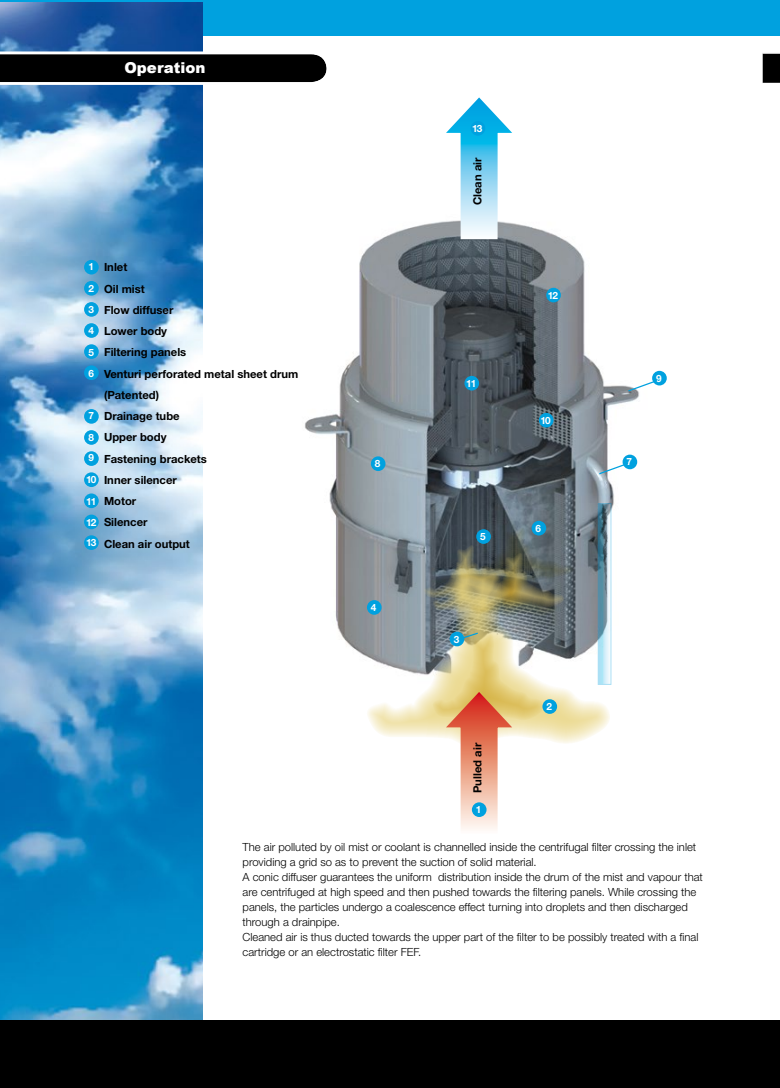
<style>
.page{position:relative;width:780px;height:1088px;background:#fff}
.page>*{position:absolute;margin:0;border:0;box-sizing:border-box;transform-origin:0 0}
.t1{font:900 15px "Arial";color:#fff}
.t2{font:300 11.25px/15px "Helvetica Neue";color:#000}
.t3{font:700 11.25px/21.2px "Helvetica Neue";color:#000}
.t4{font:700 10px/21.4px "Helvetica Neue";letter-spacing:-.08em;color:#fff}
</style>
<div class="page">
<div style="left:0;top:0;width:780px;height:35px;background:#00a1df"></div>
<img style="left:0;top:2px;width:202px;height:1018px">
<svg style="left:0;top:50px;width:327px;height:36px"></svg>
<svg style="left:762px;top:53px;width:18px;height:30px"></svg>
<div style="left:0;top:1020px;width:780px;height:68px;background:#000"></div>
<img style="left:305px;top:221px;width:362px;height:464px">
<svg style="left:365px;top:570px;width:245px;height:173px"></svg>
<div style="left:464px;top:376px;width:15px;height:14px;background:#00a1df;border-radius:50%"></div>
<svg style="left:446px;top:97px;width:66px;height:142px"></svg>
<div style="left:539px;top:413px;width:14px;height:14px;background:#00a1df;border-radius:50%"></div>
<div style="left:546px;top:288px;width:15px;height:14px;background:#00a1df;border-radius:50%"></div>
<div style="left:622px;top:455px;width:15px;height:14px;background:#00a1df;border-radius:50%"></div>
<div style="left:371px;top:456px;width:14px;height:15px;background:#00a1df;border-radius:50%"></div>
<svg style="left:432px;top:631px;width:112px;height:199px"></svg>
<div style="left:652px;top:371px;width:14px;height:14px;background:#00a1df;border-radius:50%"></div>
<svg style="left:597px;top:462px;width:32px;height:13px"></svg>
<div style="left:367px;top:600px;width:14px;height:15px;background:#00a1df;border-radius:50%"></div>
<div style="left:472px;top:802px;width:14px;height:15px;background:#00a1df;border-radius:50%"></div>
<div style="left:531px;top:521px;width:15px;height:14px;background:#00a1df;border-radius:50%"></div>
<div style="left:542px;top:699px;width:15px;height:15px;background:#00a1df;border-radius:50%"></div>
<div style="left:449px;top:632px;width:15px;height:14px;background:#00a1df;border-radius:50%"></div>
<svg style="left:423px;top:526px;width:152px;height:92px;background:#6a7167"></svg>
<svg style="left:600px;top:505px;width:9px;height:178px"></svg>
<svg style="left:599px;top:503px;width:9px;height:96px"></svg>
<div style="left:470px;top:121px;width:15px;height:15px;background:#00a1df;border-radius:50%"></div>
<div style="left:84px;top:260px;width:15px;height:14px;background:#00a1df;border-radius:50%"></div>
<div style="left:84px;top:281px;width:15px;height:15px;background:#00a1df;border-radius:50%"></div>
<div style="left:84px;top:302px;width:15px;height:15px;background:#00a1df;border-radius:50%"></div>
<div style="left:84px;top:323px;width:15px;height:15px;background:#00a1df;border-radius:50%"></div>
<div style="left:84px;top:344px;width:15px;height:15px;background:#00a1df;border-radius:50%"></div>
<div style="left:84px;top:365px;width:15px;height:15px;background:#00a1df;border-radius:50%"></div>
<div style="left:84px;top:409px;width:15px;height:15px;background:#00a1df;border-radius:50%"></div>
<div style="left:84px;top:430px;width:15px;height:15px;background:#00a1df;border-radius:50%"></div>
<div style="left:84px;top:451px;width:15px;height:15px;background:#00a1df;border-radius:50%"></div>
<div style="left:84px;top:472px;width:15px;height:15px;background:#00a1df;border-radius:50%"></div>
<div style="left:84px;top:493px;width:15px;height:15px;background:#00a1df;border-radius:50%"></div>
<div style="left:84px;top:515px;width:15px;height:14px;background:#00a1df;border-radius:50%"></div>
<div style="left:84px;top:535px;width:15px;height:15px;background:#00a1df;border-radius:50%"></div>
<svg style="left:626px;top:379px;width:32px;height:13px"></svg>
<h1 class="t1" style="left:124px;top:57px;width:82px">Operation</h1>
<p class="t4" style="left:88px;top:256px;width:7px">1<br>2</p>
<p class="t3" style="left:104px;top:256px;width:196px">Inlet<br>Oil mist<br>Flow diffuser<br>Lower body<br>Filtering panels<br>Venturi perforated metal sheet drum (Patented)<br>Drainage tube<br>Upper body<br>Fastening brackets<br>Inner silencer<br>Motor<br>Silencer<br>Clean air output</p>
<p class="t4" style="left:88px;top:298px;width:7px;text-align:justify">3<br>4<br>5<br>6</p>
<p class="t4" style="left:88px;top:405px;width:7px;line-height:21.9px">7<br>8</p>
<p class="t4" style="left:86px;top:447px;width:12px">9<br>10<br>11<br>12</p>
<p class="t4" style="left:86px;top:531px;width:12px">13</p>
<p class="t4" style="left:472px;top:117px;width:12px">13</p>
<p class="t3" style="left:466px;top:205px;width:49px;rotate:-90deg">Clean air</p>
<p class="t4" style="left:548px;top:284px;width:12px">12</p>
<p class="t4" style="left:466px;top:372px;width:12px">11</p>
<p class="t4" style="left:540px;top:409px;width:12px">10</p>
<p class="t4" style="left:375px;top:453px;width:7px">8</p>
<p class="t4" style="left:626px;top:451px;width:7px">7</p>
<p class="t4" style="left:480px;top:525px;width:7px">5</p>
<p class="t4" style="left:535px;top:517px;width:7px">6</p>
<p class="t4" style="left:656px;top:367px;width:7px">9</p>
<p class="t4" style="left:371px;top:596px;width:7px">4</p>
<p class="t4" style="left:453px;top:628px;width:7px">3</p>
<p class="t3" style="left:466px;top:793px;width:52px;rotate:-90deg">Pulled air</p>
<p class="t4" style="left:476px;top:799px;width:7px">1</p>
<p class="t4" style="left:546px;top:695px;width:7px">2</p>
<p class="t2" style="left:242px;top:839px;width:462px">The air polluted by oil mist or coolant is channelled inside the centrifugal filter crossing the inlet providing a grid so as to prevent the suction of solid material.<br>A conic diffuser guarantees the uniform distribution inside the drum of the mist and vapour that are centrifuged at high speed and then pushed towards the filtering panels. While crossing the panels, the particles undergo a coalescence effect turning into droplets and then discharged through a drainpipe.<br>Cleaned air is thus ducted towards the upper part of the filter to be possibly treated with a final cartridge or an electrostatic filter FEF.</p>
</div>
